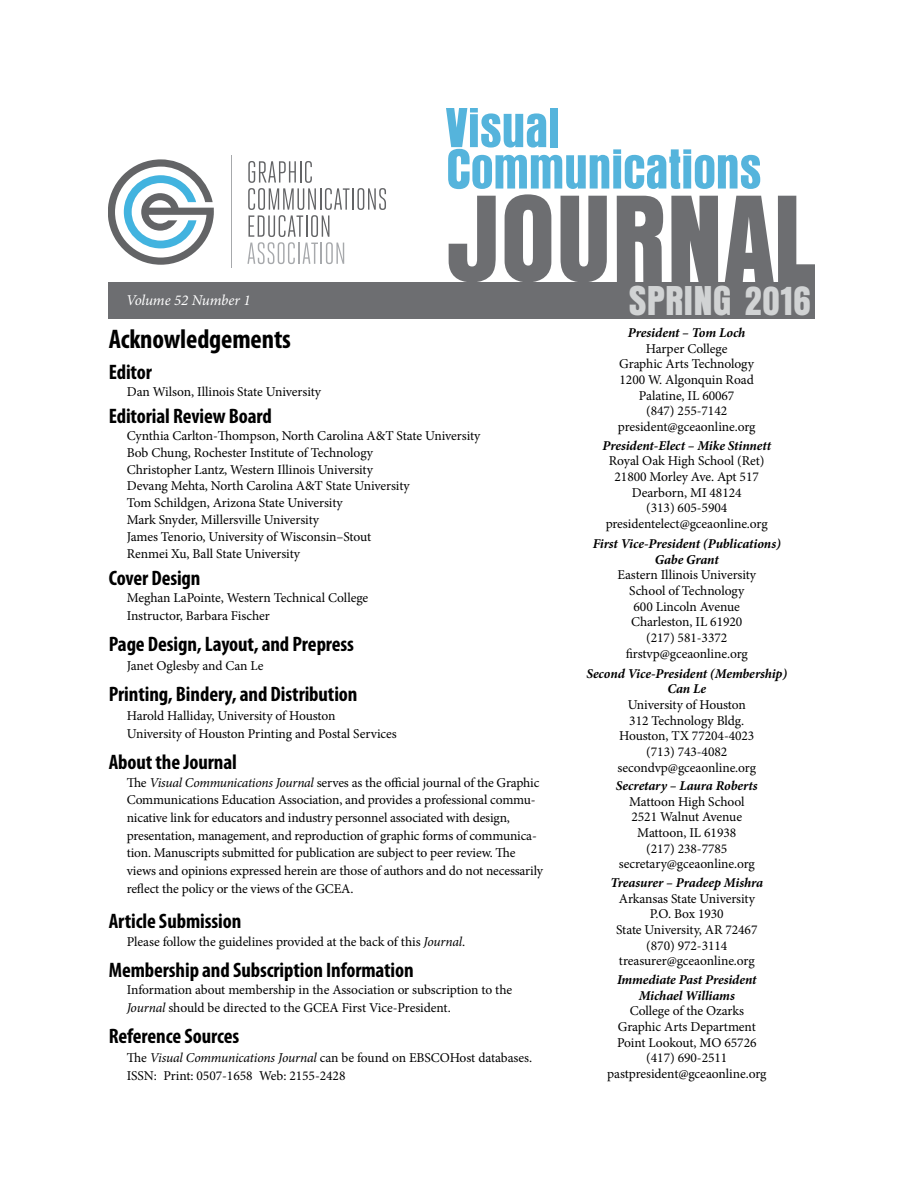
<style>
.page{position:relative;width:918px;height:1188px;background:#fff}
.page>*{position:absolute;margin:0;border:0;box-sizing:border-box;transform-origin:0 0}
.t1{font:43.5px "Anzeigen Gro D";color:#d1d3d4}
.t2{font:700 condensed 27px "Myriad Pro";letter-spacing:-.005em;color:#000}
.t3{font:700 condensed 21px "Myriad Pro";letter-spacing:-.005em;color:#000}
.t4{font:italic 15px "Minion Pro";letter-spacing:-.015em;color:#fff}
.t5{font:13.5px/15.6px "Minion Pro";letter-spacing:-.01em;color:#000;text-align:center}
.t6{font:italic 700 13.5px/15.6px "Minion Pro";letter-spacing:-.01em;color:#000;text-align:center}
.s1{font-style:italic}
</style>
<div class="page">
<svg style="left:446px;top:108px;width:369px;height:174px"></svg>
<div style="left:108px;top:282px;width:707px;height:36px;background:#6d6e71"></div>
<hr style="left:352px;top:188px;width:2px;height:22px;background:#636466">
<svg style="left:357px;top:188px;width:29px;height:22px"></svg>
<svg style="left:247px;top:161px;width:103px;height:103px"></svg>
<hr style="left:231px;top:155px;width:1px;height:113px;background:#a7a9ac">
<svg style="left:108px;top:159px;width:106px;height:106px"></svg>
<p class="t4" style="left:126px;top:290px;width:126px">Volume 52 Number 1</p>
<h2 class="t2" style="left:109px;top:324px;width:184px">Acknowledgements</h2>
<h3 class="t3" style="left:109px;top:360px;width:45px">Editor</h3>
<p class="t5" style="left:127px;top:384px;width:196px">Dan Wilson, Illinois State University</p>
<h3 class="t3" style="left:109px;top:404px;width:165px">Editorial Review Board</h3>
<p class="t5" style="left:127px;top:427px;width:355px;line-height:16.8px;text-align:left">Cynthia Carlton-Thompson, North Carolina A&amp;T State University Bob Chung, Rochester Institute of Technology<br>Christopher Lantz, Western Illinois University<br>Devang Mehta, North Carolina A&amp;T State University<br>Tom Schildgen, Arizona State University<br>Mark Snyder, Millersville University<br>James Tenorio, University of Wisconsin–Stout<br>Renmei Xu, Ball State University</p>
<h3 class="t3" style="left:109px;top:566px;width:93px">Cover Design</h3>
<p class="t5" style="left:127px;top:589px;width:243px;line-height:17.7px;text-align:left">Meghan LaPointe, Western Technical College<br>Instructor, Barbara Fischer</p>
<h3 class="t3" style="left:109px;top:632px;width:247px">Page Design, Layout, and Prepress</h3>
<p class="t5" style="left:127px;top:658px;width:138px">Janet Oglesby and Can Le</p>
<h3 class="t3" style="left:109px;top:683px;width:250px">Printing, Bindery, and Distribution</h3>
<p class="t5" style="left:127px;top:707px;width:272px;line-height:17.7px;text-align:left">Harold Halliday, University of Houston<br>University of Houston Printing and Postal Services</p>
<h3 class="t3" style="left:109px;top:751px;width:130px">About the Journal</h3>
<p class="t5" style="left:127px;top:774px;width:418px;line-height:17.7px;text-align:left">The <span class="s1">Visual Communications Journal</span> serves as the official journal of the Graphic Communications Education Association, and provides a professional commu&shy;nicative link for educators and industry personnel associated with design, presentation, management, and reproduction of graphic forms of communica&shy;tion. Manuscripts submitted for publication are subject to peer review. The views and opinions expressed herein are those of authors and do not necessarily reflect the policy or the views of the GCEA.</p>
<h3 class="t3" style="left:109px;top:910px;width:134px">Article Submission</h3>
<p class="t5" style="left:127px;top:934px;width:340px">Please follow the guidelines provided at the back of this <span class="s1">Journal</span>.</p>
<h3 class="t3" style="left:109px;top:958px;width:307px">Membership and Subscription Information</h3>
<p class="t5" style="left:127px;top:981px;width:387px;line-height:17.7px;text-align:left">Information about membership in the Association or subscription to the<br><span class="s1">Journal</span> should be directed to the GCEA First Vice-President.</p>
<h3 class="t3" style="left:109px;top:1025px;width:132px">Reference Sources</h3>
<p class="t5" style="left:127px;top:1048px;width:407px;line-height:18.3px;text-align:left">The <span class="s1">Visual Communications Journal</span> can be found on EBSCOHost databases.<br>ISSN: Print: 0507-1658 Web: 2155-2428</p>
<h1 class="t1" style="left:629px;top:278px;width:184px">SPRING 2016</h1>
<p class="t6" style="left:628px;top:325px;width:119px">President – Tom Loch</p>
<p class="t5" style="left:618px;top:341px;width:139px">Harper College<br>Graphic Arts Technology<br>1200 W. Algonquin Road<br>Palatine, IL 60067<br>(847) 255-7142 president@gceaonline.org</p>
<p class="t6" style="left:602px;top:437px;width:170px">President-Elect – Mike Stinnett</p>
<p class="t5" style="left:606px;top:453px;width:164px">Royal Oak High School (Ret)<br>21800 Morley Ave. Apt 517<br>Dearborn, MI 48124<br>(313) 605-5904 presidentelect@gceaonline.org</p>
<p class="t6" style="left:593px;top:536px;width:190px">First Vice-President (Publications)<br>Gabe Grant</p>
<p class="t5" style="left:617px;top:567px;width:140px">Eastern Illinois University<br>School of Technology<br>600 Lincoln Avenue<br>Charleston, IL 61920 (217) 581-3372 firstvp@gceaonline.org</p>
<p class="t6" style="left:586px;top:665px;width:202px">Second Vice-President (Membership)<br>Can Le</p>
<p class="t5" style="left:618px;top:697px;width:140px">University of Houston<br>312 Technology Bldg.<br>Houston, TX 77204-4023 (713) 743-4082 secondvp@gceaonline.org</p>
<p class="t6" style="left:616px;top:778px;width:143px">Secretary – Laura Roberts</p>
<p class="t5" style="left:619px;top:794px;width:138px">Mattoon High School<br>2521 Walnut Avenue<br>Mattoon, IL 61938<br>(217) 238-7785 secretary@gceaonline.org</p>
<p class="t6" style="left:610px;top:875px;width:154px">Treasurer – Pradeep Mishra</p>
<p class="t5" style="left:616px;top:891px;width:143px">Arkansas State University<br>P.O. Box 1930<br>State University, AR 72467 (870) 972-3114 treasurer@gceaonline.org</p>
<p class="t6" style="left:617px;top:972px;width:141px">Immediate Past President<br>Michael Williams</p>
<p class="t5" style="left:607px;top:1003px;width:161px">College of the Ozarks<br>Graphic Arts Department<br>Point Lookout, MO 65726 (417) 690-2511 pastpresident@gceaonline.org</p>
</div>
